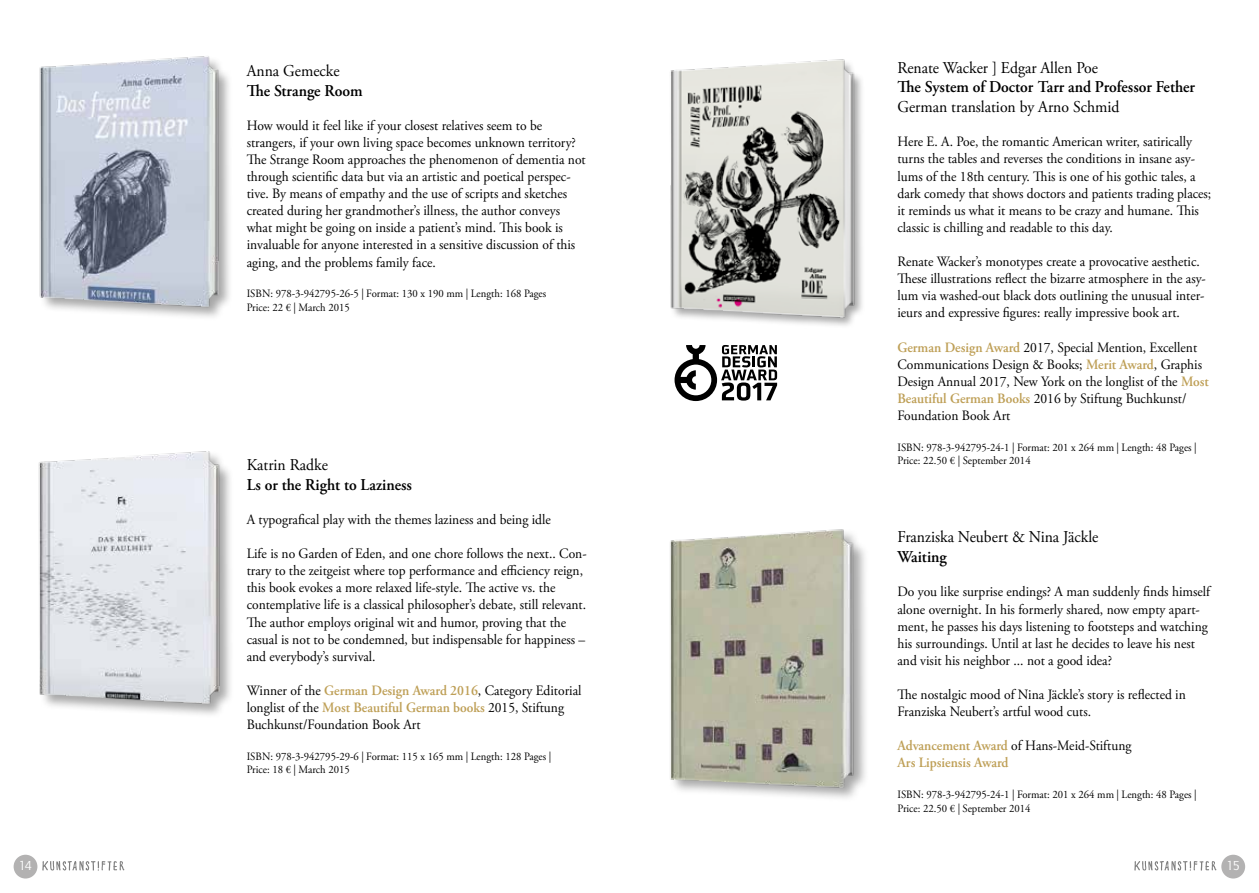
<style>
.page{position:relative;width:1259px;height:893px;background:#fff}
.page>*{position:absolute;margin:0;border:0;box-sizing:border-box;transform-origin:0 0}
.t1{font:16.5px "Adobe Garamond Pro";color:#000;scale:.95 1}
.t2{font:600 16.5px "Adobe Garamond Pro";color:#000;scale:.95 1}
.t3{font:14.25px/17.1px "Adobe Garamond Pro";color:#000;scale:.95 1}
.t4{font:600 14.25px/17.1px "Adobe Garamond Pro";color:#be9f56;scale:.95 1}
.t5{font:13.5px "ITC Quay Sans";color:#fff}
.t6{font:11.25px/13.5px "Adobe Garamond Pro";color:#000;scale:.95 1}
.s1{font-weight:600;color:#be9f56}
.s2{font-weight:400;color:#000}
</style>
<div class="page">
<div style="left:14px;top:855px;width:23px;height:23px;background:#b3b2b2;border-radius:50%"></div>
<svg style="left:42px;top:861px;width:82px;height:10px"></svg>
<div style="left:1221px;top:855px;width:24px;height:23px;background:#b3b2b2;border-radius:50%"></div>
<svg style="left:1134px;top:861px;width:82px;height:10px"></svg>
<img style="left:670px;top:59px;width:192px;height:266px">
<svg style="left:674px;top:345px;width:103px;height:56px"></svg>
<div style="left:669px;top:528px;width:200px;height:274px;background:#000;opacity:.35"></div>
<img style="left:669px;top:528px;width:193px;height:267px">
<div style="left:39px;top:450px;width:195px;height:268px;background:#000;opacity:.35"></div>
<img style="left:38px;top:450px;width:189px;height:261px">
<div style="left:39px;top:56px;width:194px;height:265px;background:#000;opacity:.35"></div>
<img style="left:39px;top:56px;width:187px;height:259px">
<p class="t1" style="left:247px;top:61px;width:99px">Anna Gemecke</p>
<p class="t2" style="left:247px;top:81px;width:123px">The Strange Room</p>
<p class="t3" style="left:247px;top:117px;width:358px">How would it feel like if your closest relatives seem to be strangers, if your own living space becomes unknown territory?<br>The Strange Room approaches the phenomenon of dementia not through scientific data but via an artistic and poetical perspec&shy;tive. By means of empathy and the use of scripts and sketches created during her grandmother’s illness, the author conveys what might be going on inside a patient’s mind. This book is invaluable for anyone interested in a sensitive discussion of this aging, and the problems family face.</p>
<p class="t6" style="left:247px;top:287px;width:317px">ISBN: 978-3-942795-26-5 | Format: 130 x 190 mm | Length: 168 Pages<br>Price: 22 € | March 2015</p>
<p class="t1" style="left:247px;top:455px;width:87px">Katrin Radke</p>
<p class="t2" style="left:247px;top:475px;width:175px">Ls or the Right to Laziness</p>
<p class="t3" style="left:247px;top:511px;width:322px">A typografical play with the themes laziness and being idle</p>
<p class="t3" style="left:247px;top:546px;width:359px">Life is no Garden of Eden, and one chore follows the next.. Con&shy;trary to the zeitgeist where top performance and efficiency reign, this book evokes a more relaxed life-style. The active vs. the contemplative life is a classical philosopher’s debate, still relevant.<br>The author employs original wit and humor, proving that the casual is not to be condemned, but indispensable for happiness – and everybody’s survival.</p>
<p class="t3" style="left:247px;top:682px;width:354px">Winner of the <span class="s1">German Design Award 2016</span>, Category Editorial longlist of the <span class="s1">Most Beautiful German books</span> 2015, Stiftung<br>Buchkunst/Foundation Book Art</p>
<p class="t6" style="left:247px;top:750px;width:322px">ISBN: 978-3-942795-29-6 | Format: 115 x 165 mm | Length: 128 Pages |<br>Price: 18 € | March 2015</p>
<p class="t1" style="left:897px;top:57px;width:212px">Renate Wacker ] Edgar Allen Poe</p>
<p class="t2" style="left:897px;top:78px;width:315px">The System of Doctor Tarr and Professor Fether</p>
<p class="t1" style="left:897px;top:97px;width:235px">German translation by Arno Schmid</p>
<p class="t3" style="left:897px;top:134px;width:332px">Here E. A. Poe, the romantic American writer, satirically turns the tables and reverses the conditions in insane asy&shy;lums of the 18th century. This is one of his gothic tales, a dark comedy that shows doctors and patients trading places; it reminds us what it means to be crazy and humane. This classic is chilling and readable to this day.</p>
<p class="t3" style="left:897px;top:253px;width:326px">Renate Wacker’s monotypes create a provocative aesthetic.<br>These illustrations reflect the bizarre atmosphere in the asy&shy;lum via washed-out black dots outlining the unusual inter&shy;ieurs and expressive figures: really impressive book art.</p>
<p class="t3" style="left:897px;top:339px;width:329px"><span class="s1">German Design Award</span> 2017, Special Mention, Excellent Communications Design &amp; Books; <span class="s1">Merit Award</span>, Graphis Design Annual 2017, New York on the longlist of the <span class="s1">Most Beautiful German Books</span> 2016 by Stiftung Buchkunst/ Foundation Book Art</p>
<p class="t6" style="left:897px;top:441px;width:316px">ISBN: 978-3-942795-24-1 | Format: 201 x 264 mm | Length: 48 Pages |<br>Price: 22.50 € | September 2014</p>
<p class="t1" style="left:897px;top:527px;width:213px">Franziska Neubert &amp; Nina Jäckle</p>
<p class="t2" style="left:897px;top:547px;width:53px">Waiting</p>
<p class="t3" style="left:897px;top:584px;width:331px">Do you like surprise endings? A man suddenly finds himself alone overnight. In his formerly shared, now empty apart&shy;ment, he passes his days listening to footsteps and watching his surroundings. Until at last he decides to leave his nest and visit his neighbor ... not a good idea?</p>
<p class="t3" style="left:897px;top:686px;width:305px">The nostalgic mood of Nina Jäckle’s story is reflected in<br>Franziska Neubert’s artful wood cuts.</p>
<p class="t4" style="left:897px;top:737px;width:248px">Advancement Award <span class="s2">of Hans-Meid-Stiftung<br></span>Ars Lipsiensis Award</p>
<p class="t6" style="left:897px;top:788px;width:316px">ISBN: 978-3-942795-24-1 | Format: 201 x 264 mm | Length: 48 Pages |<br>Price: 22.50 € | September 2014</p>
<p class="t5" style="left:19px;top:858px;width:15px">14</p>
<p class="t5" style="left:1226px;top:858px;width:15px">15</p>
</div>
